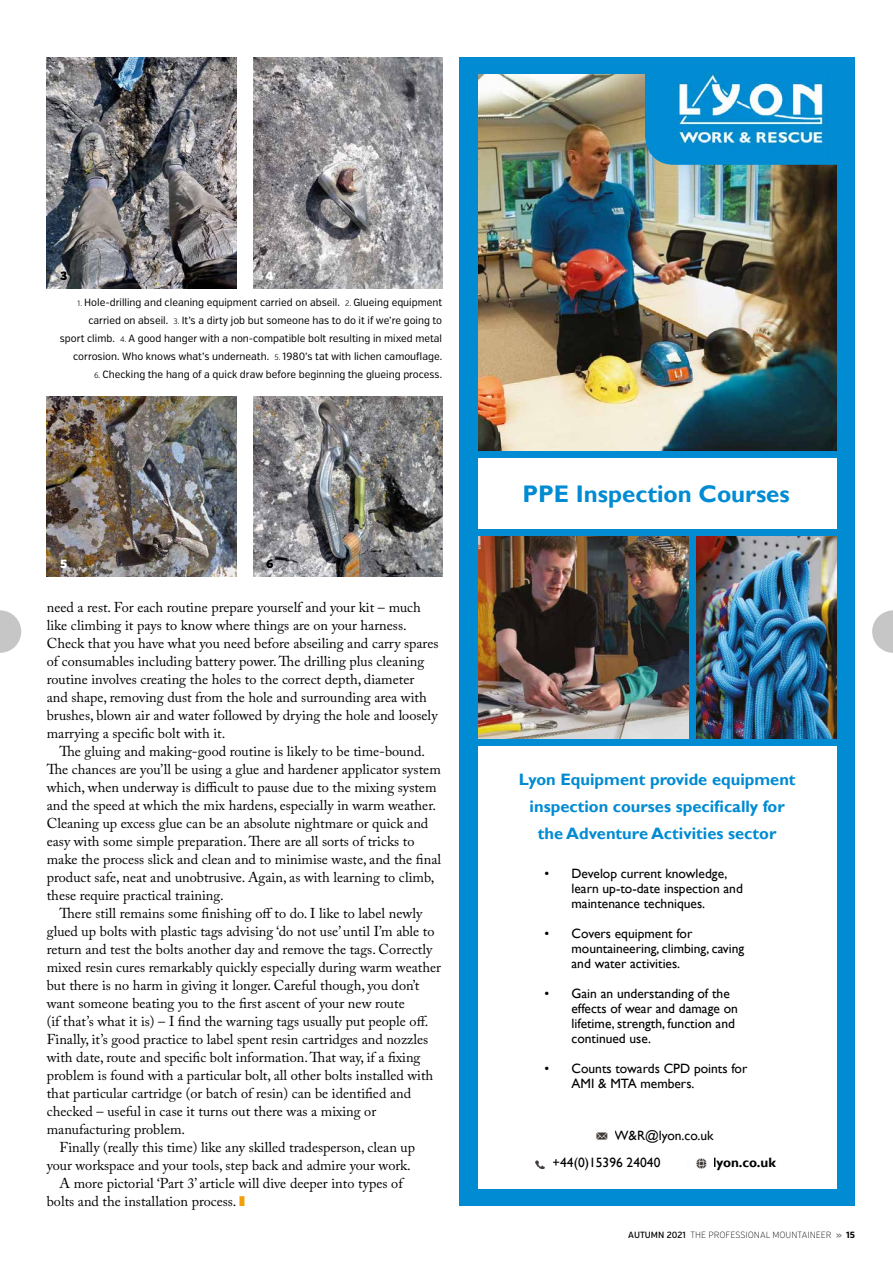
<style>
.page{position:relative;width:893px;height:1263px;background:#fff}
.page>*{position:absolute;margin:0;border:0;box-sizing:border-box;transform-origin:0 0}
.t1{font:700 24px "Gill Sans";color:#008bd2}
.t2{font:700 16.5px/27px "Gill Sans";color:#008bd2;text-align:center}
.t3{font:14.25px/18px "Adobe Caslon Pro";color:#000}
.t4{font:13.5px/15px "Gill Sans";color:#000}
.t5{font:700 13.5px "Gill Sans";color:#000}
.t6{font:900 12px "Verb Cond";color:#000}
.t7{font:900 12px "Verb Cond";color:#fff}
.t8{font:10.5px/18px "Verb Cond";color:#000;text-align:right}
.t9{font:200 9px "Verb Cond";color:#000}
.s1{font-weight:300;font-size:7.8px}
.s2{color:#f39f07}
.s3{font-weight:500}
.s4{font-weight:600;color:#706f6f}
.s5{font-weight:700}
</style>
<div class="page">
<img style="left:477px;top:535px;width:360px;height:204px">
<img style="left:477px;top:74px;width:360px;height:377px">
<img style="left:596px;top:1132px;width:12px;height:8px">
<img style="left:535px;top:1160px;width:10px;height:9px">
<img style="left:696px;top:1158px;width:11px;height:11px">
<div style="left:459px;top:57px;width:18px;height:1148px;background:#008bd2"></div>
<div style="left:837px;top:57px;width:18px;height:1148px;background:#008bd2"></div>
<div style="left:459px;top:1189px;width:396px;height:16px;background:#008bd2"></div>
<div style="left:459px;top:57px;width:396px;height:17px;background:#008bd2"></div>
<div style="left:459px;top:739px;width:395px;height:7px;background:#008bd2"></div>
<div style="left:689px;top:533px;width:7px;height:209px;background:#008bd2"></div>
<div style="left:459px;top:529px;width:396px;height:6px;background:#008bd2"></div>
<div style="left:461px;top:451px;width:394px;height:7px;background:#008bd2"></div>
<svg style="left:645px;top:72px;width:192px;height:93px"></svg>
<img style="left:253px;top:396px;width:189px;height:180px">
<img style="left:47px;top:57px;width:189px;height:231px">
<img style="left:253px;top:57px;width:189px;height:231px">
<img style="left:47px;top:396px;width:189px;height:180px">
<svg style="left:872px;top:610px;width:21px;height:43px"></svg>
<svg style="left:0;top:610px;width:21px;height:43px"></svg>
<p class="t6" style="left:60px;top:269px;width:9px">3</p>
<p class="t7" style="left:265px;top:269px;width:10px">4</p>
<p class="t8" style="left:60px;top:294px;width:384px"><span class="s1">1.</span> Hole-drilling and cleaning equipment carried on abseil. <span class="s1">2.</span> Glueing equipment carried on abseil. <span class="s1">3.</span> It’s a dirty job but someone has to do it if we’re going to<br>sport climb. <span class="s1">4.</span> A good hanger with a non-compatible bolt resulting in mixed metal corrosion. Who knows what’s underneath. <span class="s1">5.</span> 1980’s tat with lichen camouflage.</p>
<p class="t8" style="left:94px;top:366px;width:350px"><span class="s1">6.</span> Checking the hang of a quick draw before beginning the glueing process.</p>
<p class="t7" style="left:60px;top:556px;width:9px">5</p>
<p class="t6" style="left:266px;top:556px;width:9px">6</p>
<p class="t3" style="left:47px;top:598px;width:393px">need a rest. For each routine prepare yourself and your kit – much like climbing it pays to know where things are on your harness.<br>Check that you have what you need before abseiling and carry spares of consumables including battery power. The drilling plus cleaning routine involves creating the holes to the correct depth, diameter and shape, removing dust from the hole and surrounding area with brushes, blown air and water followed by drying the hole and loosely marrying a specific bolt with it.</p>
<p class="t3" style="left:47px;top:742px;width:396px;text-indent:13px">The gluing and making-good routine is likely to be time-bound.<br>The chances are you’ll be using a glue and hardener applicator system which, when underway is difficult to pause due to the mixing system and the speed at which the mix hardens, especially in warm weather.<br>Cleaning up excess glue can be an absolute nightmare or quick and easy with some simple preparation. There are all sorts of tricks to make the process slick and clean and to minimise waste, and the final product safe, neat and unobtrusive. Again, as with learning to climb, these require practical training.</p>
<p class="t3" style="left:60px;top:904px;width:364px">There still remains some finishing off to do. I like to label newly</p>
<p class="t3" style="left:47px;top:922px;width:389px">glued up bolts with plastic tags advising ‘do not use’ until I’m able to</p>
<p class="t3" style="left:47px;top:940px;width:387px">return and test the bolts another day and remove the tags. Correctly</p>
<p class="t3" style="left:47px;top:958px;width:396px">mixed resin cures remarkably quickly especially during warm weather</p>
<p class="t3" style="left:47px;top:976px;width:374px">but there is no harm in giving it longer. Careful though, you don’t</p>
<p class="t3" style="left:47px;top:994px;width:360px">want someone beating you to the first ascent of your new route</p>
<p class="t3" style="left:47px;top:1012px;width:383px">(if that’s what it is) – I find the warning tags usually put people off.</p>
<p class="t3" style="left:47px;top:1030px;width:383px">Finally, it’s good practice to label spent resin cartridges and nozzles</p>
<p class="t3" style="left:47px;top:1048px;width:375px">with date, route and specific bolt information. That way, if a fixing</p>
<p class="t3" style="left:47px;top:1066px;width:388px">problem is found with a particular bolt, all other bolts installed with</p>
<p class="t3" style="left:47px;top:1084px;width:366px">that particular cartridge (or batch of resin) can be identified and</p>
<p class="t3" style="left:47px;top:1102px;width:331px">checked – useful in case it turns out there was a mixing or</p>
<p class="t3" style="left:47px;top:1120px;width:140px">manufacturing problem.</p>
<p class="t3" style="left:60px;top:1138px;width:357px">Finally (really this time) like any skilled tradesperson, clean up</p>
<p class="t3" style="left:47px;top:1156px;width:366px">your workspace and your tools, step back and admire your work.</p>
<p class="t3" style="left:60px;top:1174px;width:345px">A more pictorial ‘Part 3’ article will dive deeper into types of</p>
<p class="t3" style="left:47px;top:1192px;width:200px">bolts and the installation process. <span class="s2">❚</span></p>
<h1 class="t1" style="left:522px;top:479px;width:269px">PPE Inspection Courses</h1>
<p class="t2" style="left:519px;top:767px;width:278px">Lyon Equipment provide equipment inspection courses specifically for the Adventure Activities sector</p>
<p class="t4" style="left:571px;top:866px;width:173px;text-indent:-27px">• Develop current knowledge, learn up-to-date inspection and maintenance techniques.</p>
<p class="t4" style="left:571px;top:926px;width:174px;text-indent:-27px">• Covers equipment for mountaineering, climbing, caving and water activities.</p>
<p class="t4" style="left:571px;top:986px;width:168px;text-indent:-27px">• Gain an understanding of the effects of wear and damage on lifetime, strength, function and continued use.</p>
<p class="t4" style="left:571px;top:1061px;width:177px;text-indent:-27px">• Counts towards CPD points for<br>AMI &amp; MTA members.</p>
<p class="t4" style="left:552px;top:1122px;width:163px;line-height:27px;text-indent:62px">W&amp;R@lyon.co.uk +44(0)15396 24040</p>
<p class="t5" style="left:713px;top:1154px;width:64px">lyon.co.uk</p>
<p class="t9" style="left:628px;top:1229px;width:228px"><span class="s3">AUTUMN 2021</span> THE PROFESSIONAL MOUNTAINEER <span class="s4">»</span> <span class="s5">15</span></p>
</div>
